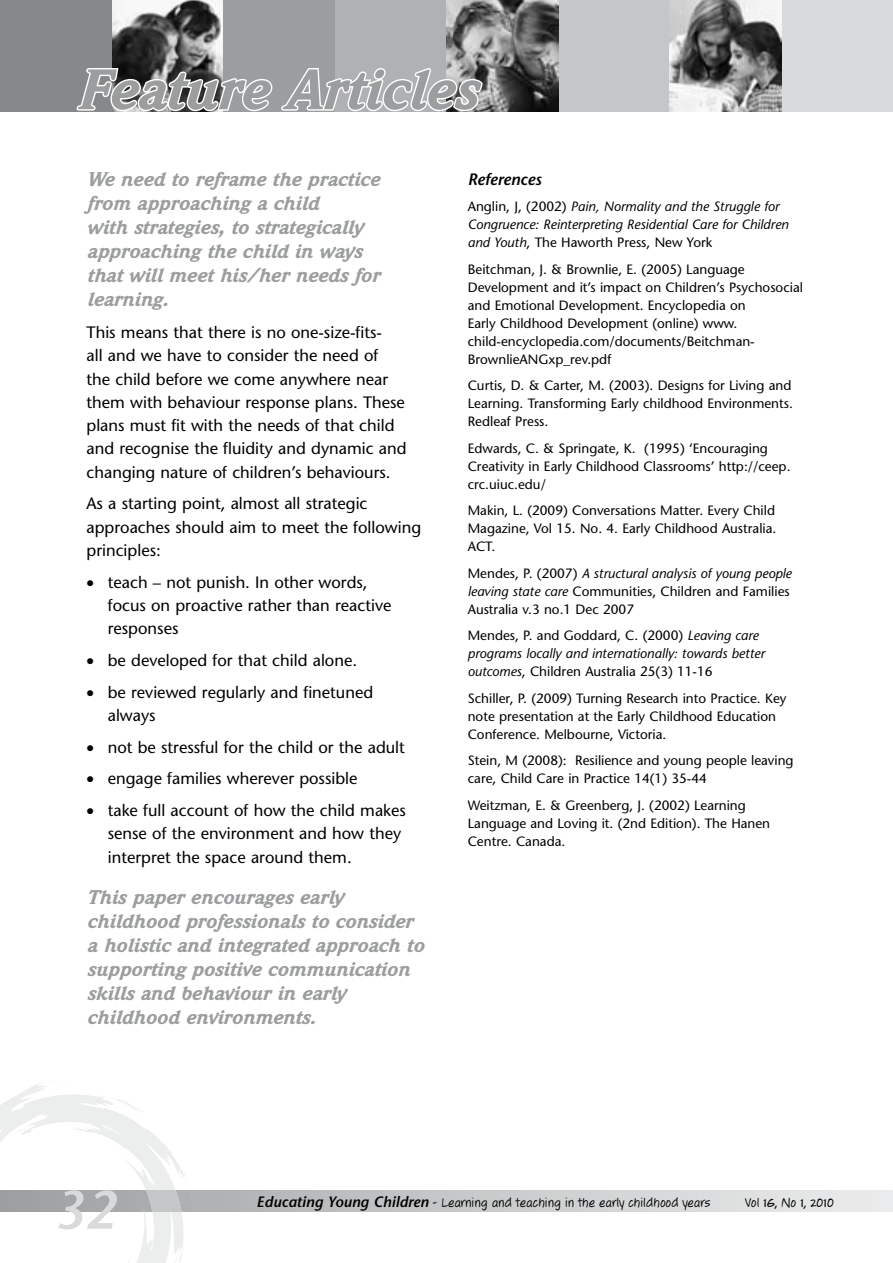
<style>
.page{position:relative;width:893px;height:1263px;background:#fff}
.page>*{position:absolute;margin:0;border:0;box-sizing:border-box;transform-origin:0 0}
.t1{font:italic 600 54px "Stone Sans";color:#d9dadb}
.t2{font:italic 900 19.5px/24px "Weidemann";color:#9b9d9f}
.t3{font:16.5px/23.2px "Stone Sans";color:#000}
.t4{font:italic 600 16.5px "Stone Sans";color:#000}
.t5{font:15px "Jotting";color:#000}
.t6{font:13.5px/18px "Stone Sans";color:#000}
.t7{font:italic 13.5px/18px "Stone Sans";color:#000}
.s1{font-style:normal}
.s2{font-style:italic}
.s3{font-family:"Stone Sans";font-weight:600;font-style:italic}
</style>
<div class="page">
<img style="left:112px;top:0;width:111px;height:112px">
<div style="left:0;top:0;width:112px;height:112px;background:#87888a"></div>
<div style="left:223px;top:0;width:112px;height:112px;background:#9b9d9f"></div>
<div style="left:335px;top:0;width:111px;height:112px;background:#b0b1b3"></div>
<div style="left:558px;top:0;width:112px;height:112px;background:#c5c6c7"></div>
<div style="left:781px;top:0;width:112px;height:112px;background:#d9dadb"></div>
<svg style="left:191px;top:1191px;width:702px;height:21px;background:#cdcecf"></svg>
<svg style="left:0;top:1083px;width:191px;height:180px"></svg>
<img style="left:446px;top:0;width:112px;height:112px">
<img style="left:670px;top:0;width:111px;height:112px">
<svg style="left:77px;top:68px;width:195px;height:43px"></svg>
<svg style="left:281px;top:68px;width:202px;height:43px"></svg>
<h2 class="t2" style="left:87px;top:168px;width:294px">We need to reframe the practice from approaching a child<br>with strategies, to strategically approaching the child in ways that will meet his/her needs for learning.</h2>
<p class="t3" style="left:87px;top:321px;width:322px">This means that there is no one-size-fits-<br>all and we have to consider the need of<br>the child before we come anywhere near them with behaviour response plans. These plans must fit with the needs of that child and recognise the fluidity and dynamic and changing nature of children’s behaviours.</p>
<p class="t3" style="left:87px;top:492px;width:336px">As a starting point, almost all strategic approaches should aim to meet the following principles:</p>
<p class="t3" style="left:108px;top:570px;width:285px;text-indent:-21px">• teach – not punish. In other words, focus on proactive rather than reactive responses</p>
<p class="t3" style="left:87px;top:648px;width:272px">• be developed for that child alone.</p>
<p class="t3" style="left:108px;top:680px;width:267px;text-indent:-21px">• be reviewed regularly and finetuned always</p>
<p class="t3" style="left:87px;top:735px;width:320px">• not be stressful for the child or the adult</p>
<p class="t3" style="left:87px;top:767px;width:272px">• engage families wherever possible</p>
<p class="t3" style="left:108px;top:799px;width:300px;text-indent:-21px">• take full account of how the child makes sense of the environment and how they interpret the space around them.</p>
<h2 class="t2" style="left:87px;top:885px;width:338px">This paper encourages early childhood professionals to consider a holistic and integrated approach to supporting positive communication skills and behaviour in early childhood environments.</h2>
<p class="t4" style="left:468px;top:169px;width:75px">References</p>
<p class="t7" style="left:468px;top:197px;width:323px"><span class="s1">Anglin, J, (2002)</span> Pain, Normality and the Struggle for<br>Congruence: Reinterpreting Residential Care for Children and Youth<span class="s1">, The Haworth Press, New York</span></p>
<p class="t6" style="left:468px;top:260px;width:337px">Beitchman, J. &amp; Brownlie, E. (2005) Language Development and it’s impact on Children’s Psychosocial and Emotional Development. Encyclopedia on<br>Early Childhood Development (online) www. child-encyclopedia.com/documents/Beitchman-BrownlieANGxp_rev.pdf</p>
<p class="t6" style="left:468px;top:376px;width:327px;text-align:justify">Curtis, D. &amp; Carter, M. (2003). Designs for Living and Learning. Transforming Early childhood Environments.<br>Redleaf Press.</p>
<p class="t6" style="left:468px;top:439px;width:324px">Edwards, C. &amp; Springate, K. (1995) ‘Encouraging<br>Creativity in Early Childhood Classrooms’ http://ceep. crc.uiuc.edu/</p>
<p class="t6" style="left:468px;top:501px;width:310px;text-align:justify">Makin, L. (2009) Conversations Matter. Every Child Magazine, Vol 15. No. 4. Early Childhood Australia.<br>ACT.</p>
<p class="t6" style="left:468px;top:564px;width:326px">Mendes, P. (2007) <span class="s2">A structural analysis of young people leaving state care</span> Communities, Children and Families<br>Australia v.3 no.1 Dec 2007</p>
<p class="t7" style="left:468px;top:626px;width:299px"><span class="s1">Mendes, P. and Goddard, C. (2000)</span> Leaving care programs locally and internationally: towards better outcomes<span class="s1">, Children Australia 25(3) 11-16</span></p>
<p class="t6" style="left:468px;top:689px;width:320px">Schiller, P. (2009) Turning Research into Practice. Key note presentation at the Early Childhood Education<br>Conference. Melbourne, Victoria.</p>
<p class="t6" style="left:468px;top:751px;width:327px">Stein, M (2008): Resilience and young people leaving care, Child Care in Practice 14(1) 35-44</p>
<p class="t6" style="left:468px;top:796px;width:304px">Weitzman, E. &amp; Greenberg, J. (2002) Learning<br>Language and Loving it. (2nd Edition). The Hanen<br>Centre. Canada.</p>
<h1 class="t1" style="left:54px;top:1177px;width:63px">32</h1>
<p class="t5" style="left:257px;top:1195px;width:455px"><span class="s3">Educating Young Children</span> - Learning and teaching in the early childhood years</p>
<p class="t5" style="left:745px;top:1195px;width:91px">Vol 16, No 1, 2010</p>
</div>
